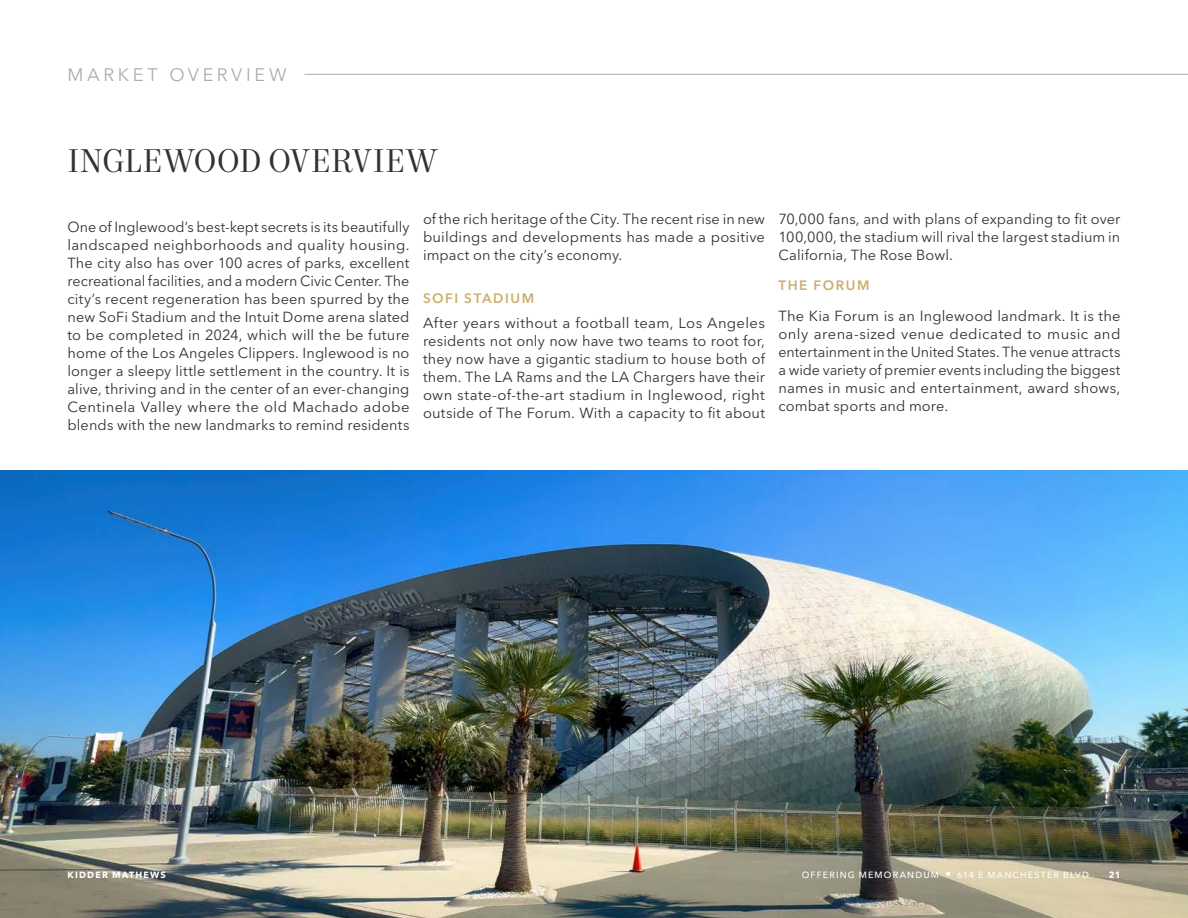
<style>
.page{position:relative;width:1188px;height:918px;background:#fff}
.page>*{position:absolute;margin:0;border:0;box-sizing:border-box;transform-origin:0 0}
.Headline_-_Level_2_-_Charcoal_2023{font:33px "Mort Modern 08";letter-spacing:-.005em;color:#313234}
.Section_Identifier_-_Sterling_2023{font:18px "Avenir Next LT Pro";letter-spacing:.205em;color:#afabac}
.Body_Copy_-_Charcoal_2023{font:14.55px/18px "Avenir Next LT Pro";letter-spacing:.01em;color:#313234;text-align:justify}
.Subhead_-_Level_1_-_Gold_2023{font:600 13.5px "Avenir Next LT Pro";letter-spacing:.115em;color:#cbae6b}
.Body_Copy_-_Charcoal_2023-2{font:600 13.5px "Avenir Next LT Pro";letter-spacing:.115em;color:#cbae6b}
.t1{font:500 9px "Avenir Next LT Pro";letter-spacing:.13em;color:#fff}
.t2{font:700 9px "Avenir Next LT Pro";letter-spacing:.13em;color:#fff}
</style>
<div class="page">
<img style="left:0;top:471px;width:1188px;height:447px">
<hr style="left:304px;top:74px;width:884px;height:1px;background:#afabac">
<p class="Section_Identifier_-_Sterling_2023" style="left:68px;top:64px;width:221px">MARKET OVERVIEW</p>
<p class="Headline_-_Level_2_-_Charcoal_2023" style="left:68px;top:141px;width:371px">INGLEWOOD OVERVIEW</p>
<p class="Body_Copy_-_Charcoal_2023" style="left:68px;top:218px;width:344px">One of Inglewood’s best-kept secrets is its beautifully landscaped neighborhoods and quality housing.<br>The city also has over 100 acres of parks, excellent recreational facilities, and a modern Civic Center. The city’s recent regeneration has been spurred by the new SoFi Stadium and the Intuit Dome arena slated to be completed in 2024, which will the be future home of the Los Angeles Clippers. Inglewood is no longer a sleepy little settlement in the country. It is alive, thriving and in the center of an ever-changing Centinela Valley where the old Machado adobe blends with the new landmarks to remind residents</p>
<p class="Body_Copy_-_Charcoal_2023" style="left:423px;top:210px;width:344px">of the rich heritage of the City. The recent rise in new buildings and developments has made a positive impact on the city’s economy.</p>
<p class="Subhead_-_Level_1_-_Gold_2023" style="left:423px;top:290px;width:113px">SOFI STADIUM</p>
<p class="Body_Copy_-_Charcoal_2023" style="left:423px;top:314px;width:344px">After years without a football team, Los Angeles residents not only now have two teams to root for, they now have a gigantic stadium to house both of them. The LA Rams and the LA Chargers have their own state-of-the-art stadium in Inglewood, right outside of The Forum. With a capacity to fit about</p>
<p class="Body_Copy_-_Charcoal_2023" style="left:778px;top:210px;width:344px">70,000 fans, and with plans of expanding to fit over 100,000, the stadium will rival the largest stadium in California, The Rose Bowl.</p>
<p class="Body_Copy_-_Charcoal_2023-2" style="left:778px;top:277px;width:92px">THE FORUM</p>
<p class="Body_Copy_-_Charcoal_2023" style="left:778px;top:307px;width:344px">The Kia Forum is an Inglewood landmark. It is the only arena-sized venue dedicated to music and entertainment in the United States. The venue attracts a wide variety of premier events including the biggest names in music and entertainment, award shows, combat sports and more.</p>
<p class="t2" style="left:68px;top:869px;width:100px">KIDDER MATHEWS</p>
<p class="t1" style="left:802px;top:869px;width:289px">OFFERING MEMORANDUM ■ 614 E MANCHESTER BLVD</p>
<p class="t2" style="left:1109px;top:869px;width:13px">21</p>
</div>
